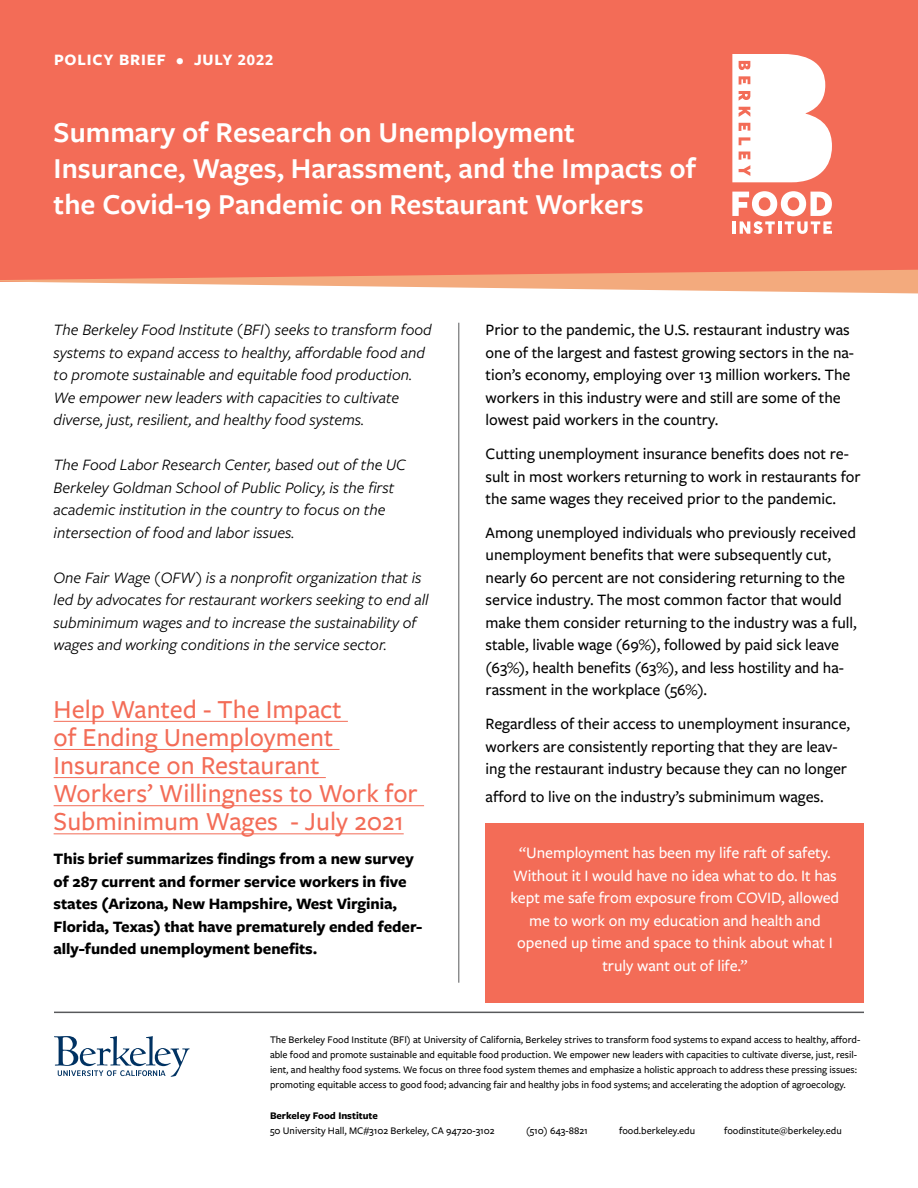
<style>
.page{position:relative;width:918px;height:1188px;background:#fff}
.page>*{position:absolute;margin:0;border:0;box-sizing:border-box;transform-origin:0 0}
.t1{font:600 30px/36px "Freight Sans Pro";color:#fff}
.t2{font:500 27px/28.2px "Freight Sans Pro";color:#f36c57}
.t3{font:500 16.5px/22.5px "Freight Sans Pro";letter-spacing:-.005em;color:#000}
.t4{font:italic 16.5px/22.5px "Freight Sans Pro";color:#000}
.t5{font:500 16.5px/22.5px "Freight Sans Pro";letter-spacing:-.005em;color:#fff;text-align:center}
.t6{font:700 16.5px/22.5px "Freight Sans Pro";letter-spacing:-.005em;color:#000}
.t7{font:700 16.5px "Freight Sans Pro";letter-spacing:.05em;color:#fff}
.t8{font:500 10.5px/15px "Freight Sans Pro";color:#000}
.t9{font:700 10.5px "Freight Sans Pro";color:#000}
</style>
<div class="page">
<div style="left:0;top:0;width:918px;height:281px;background:#f36c57"></div>
<svg style="left:0;top:270px;width:918px;height:23px"></svg>
<hr style="left:54px;top:1012px;width:810px;height:1px;background:#58595b">
<hr style="left:459px;top:323px;width:1px;height:660px;background:#58595b">
<svg style="left:54px;top:1036px;width:136px;height:41px"></svg>
<svg style="left:732px;top:54px;width:100px;height:128px;background:#fde9e6"></svg>
<svg style="left:732px;top:191px;width:100px;height:43px"></svg>
<hr style="left:54px;top:721px;width:294px;height:1px;background:#f36c57">
<hr style="left:54px;top:749px;width:285px;height:1px;background:#f36c57">
<hr style="left:54px;top:777px;width:272px;height:1px;background:#f36c57">
<hr style="left:54px;top:805px;width:370px;height:1px;background:#f36c57">
<hr style="left:54px;top:834px;width:350px;height:1px;background:#f36c57">
<div style="left:486px;top:823px;width:378px;height:180px;background:#f36c57"></div>
<p class="t7" style="left:54px;top:48px;width:221px">POLICY BRIEF • JULY 2022</p>
<h1 class="t1" style="left:54px;top:113px;width:644px">Summary of Research on Unemployment<br>Insurance, Wages, Harassment, and the Impacts of the Covid-19 Pandemic on Restaurant Workers</h1>
<p class="t4" style="left:54px;top:318px;width:380px">The Berkeley Food Institute (BFI) seeks to transform food systems to expand access to healthy, affordable food and to promote sustainable and equitable food production.<br>We empower new leaders with capacities to cultivate diverse, just, resilient, and healthy food systems.</p>
<p class="t4" style="left:54px;top:453px;width:354px">The Food Labor Research Center, based out of the UC Berkeley Goldman School of Public Policy, is the first academic institution in the country to focus on the intersection of food and labor issues.</p>
<p class="t4" style="left:54px;top:566px;width:376px">One Fair Wage (OFW) is a nonprofit organization that is led by advocates for restaurant workers seeking to end all subminimum wages and to increase the sustainability of wages and working conditions in the service sector.</p>
<h2 class="t2" style="left:54px;top:694px;width:366px">Help Wanted - The Impact<br>of Ending Unemployment<br>Insurance on Restaurant<br>Workers’ Willingness to Work for<br>Subminimum Wages - July 2021</h2>
<p class="t6" style="left:54px;top:847px;width:370px">This brief summarizes findings from a new survey of 287 current and former service workers in five states (Arizona, New Hampshire, West Virginia, Florida, Texas) that have prematurely ended feder&shy;ally-funded unemployment benefits.</p>
<p class="t3" style="left:486px;top:318px;width:370px">Prior to the pandemic, the U.S. restaurant industry was one of the largest and fastest growing sectors in the na&shy;tion’s economy, employing over 13 million workers. The workers in this industry were and still are some of the lowest paid workers in the country.</p>
<p class="t3" style="left:486px;top:442px;width:377px">Cutting unemployment insurance benefits does not re&shy;sult in most workers returning to work in restaurants for the same wages they received prior to the pandemic.</p>
<p class="t3" style="left:486px;top:521px;width:373px">Among unemployed individuals who previously received unemployment benefits that were subsequently cut, nearly 60 percent are not considering returning to the service industry. The most common factor that would make them consider returning to the industry was a full, stable, livable wage (69%), followed by paid sick leave (63%), health benefits (63%), and less hostility and ha&shy;rassment in the workplace (56%).</p>
<p class="t3" style="left:486px;top:712px;width:366px">Regardless of their access to unemployment insurance, workers are consistently reporting that they are leav&shy;ing the restaurant industry because they can no longer</p>
<p class="t3" style="left:486px;top:785px;width:340px">afford to live on the industry’s subminimum wages.</p>
<p class="t5" style="left:511px;top:841px;width:330px">“Unemployment has been my life raft of safety.<br>Without it I would have no idea what to do. It has kept me safe from exposure from COVID, allowed me to work on my education and health and opened up time and space to think about what I truly want out of life.”</p>
<p class="t8" style="left:270px;top:1031px;width:592px">The Berkeley Food Institute (BFI) at University of California, Berkeley strives to transform food systems to expand access to healthy, afford&shy;able food and promote sustainable and equitable food production. We empower new leaders with capacities to cultivate diverse, just, resil&shy;ient, and healthy food systems. We focus on three food system themes and emphasize a holistic approach to address these pressing issues: promoting equitable access to good food; advancing fair and healthy jobs in food systems; and accelerating the adoption of agroecology.</p>
<p class="t8" style="left:526px;top:1122px;width:63px">(510) 643-8821</p>
<p class="t8" style="left:619px;top:1122px;width:78px">food.berkeley.edu</p>
<p class="t8" style="left:724px;top:1122px;width:119px">foodinstitute@berkeley.edu</p>
<p class="t9" style="left:270px;top:1108px;width:109px">Berkeley Food Institute</p>
<p class="t8" style="left:270px;top:1122px;width:226px">50 University Hall, MC#3102 Berkeley, CA 94720-3102</p>
</div>
